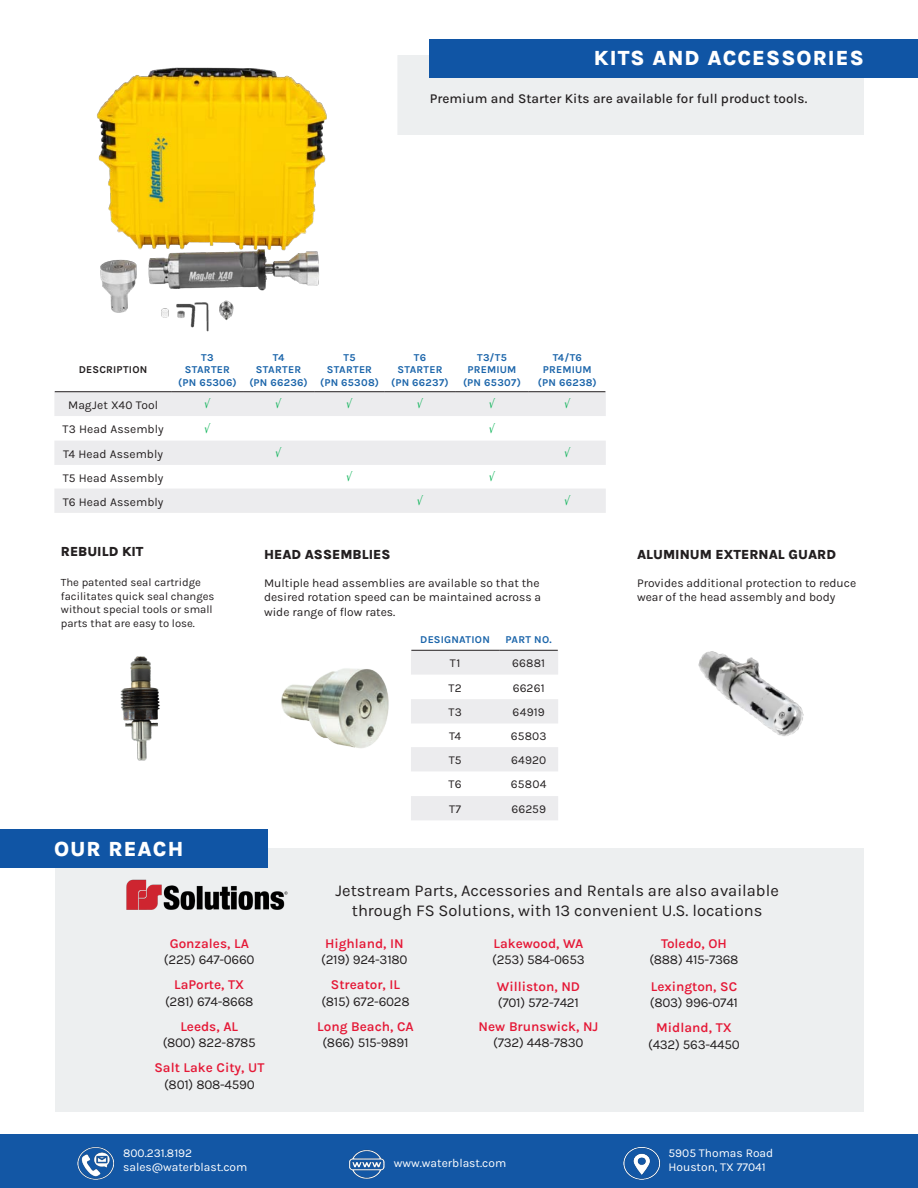
<style>
.page{position:relative;width:918px;height:1188px;background:#fff}
.page>*{position:absolute;margin:0;border:0;box-sizing:border-box;transform-origin:0 0}
.t1{font:800 21px "Karla";letter-spacing:.05em;color:#fff}
.t2{font:16.5px/19.8px "Karla";color:#231f20;text-align:center}
.t3{font:13.5px "Karla";letter-spacing:-.02em;color:#231f20}
.t4{font:600 13.5px "Karla";color:#e51836}
.t5{font:500 13.5px "Karla";color:#231f20}
.Product_Name{font:800 13.5px "Karla";color:#231f20}
.Product_Name-2{font:12px/14.4px "Karla";color:#231f20}
.chart_text{font:12px "Karla";letter-spacing:.005em;color:#231f20}
.t6{font:12px/14.4px "Karla";color:#fff}
.t7{font:italic 600 12px "Plakette TS";color:#00b050;scale:.73 1}
.Product_Name-3{font:11.25px/13.5px "Karla";color:#231f20}
.chart_headings_1{font:700 10.5px/12.6px "Karla";letter-spacing:.025em;color:#1b65aa;text-align:center}
.chart_headings_1-2{font:700 10.5px "Karla";letter-spacing:.02em;color:#231f20}
</style>
<div class="page">
<div style="left:55px;top:849px;width:809px;height:263px;background:#edeff0"></div>
<div style="left:0;top:830px;width:268px;height:38px;background:#1055a5"></div>
<img style="left:126px;top:879px;width:162px;height:31px">
<div style="left:0;top:1134px;width:918px;height:54px;background:#1357a5"></div>
<img style="left:623px;top:1146px;width:38px;height:34px">
<img style="left:77px;top:1146px;width:38px;height:34px">
<img style="left:349px;top:1149px;width:36px;height:30px">
<div style="left:397px;top:55px;width:467px;height:80px;background:#edeff0"></div>
<div style="left:430px;top:39px;width:488px;height:38px;background:#1055a5"></div>
<img style="left:97px;top:67px;width:230px;height:265px">
<svg style="left:54px;top:392px;width:552px;height:121px;fill:#ececee"></svg>
<hr style="left:55px;top:391px;width:117px;height:1px;background:#231f20">
<hr style="left:172px;top:391px;width:71px;height:1px;background:#231f20">
<hr style="left:243px;top:391px;width:71px;height:1px;background:#231f20">
<hr style="left:314px;top:391px;width:71px;height:1px;background:#231f20">
<hr style="left:385px;top:391px;width:70px;height:1px;background:#231f20">
<hr style="left:455px;top:391px;width:74px;height:1px;background:#231f20">
<hr style="left:529px;top:391px;width:76px;height:1px;background:#231f20">
<img style="left:281px;top:668px;width:108px;height:80px">
<svg style="left:411px;top:651px;width:147px;height:169px"></svg>
<hr style="left:411px;top:650px;width:88px;height:1px;background:#231f20">
<hr style="left:499px;top:650px;width:59px;height:1px;background:#231f20">
<img style="left:698px;top:651px;width:106px;height:85px">
<img style="left:120px;top:656px;width:40px;height:105px">
<p class="t1" style="left:594px;top:45px;width:271px">KITS AND ACCESSORIES</p>
<p class="t5" style="left:430px;top:90px;width:379px">Premium and Starter Kits are available for full product tools.</p>
<p class="chart_headings_1-2" style="left:79px;top:363px;width:70px">DESCRIPTION</p>
<p class="chart_headings_1" style="left:178px;top:350px;width:60px">T3<br>STARTER (PN 65306)</p>
<p class="chart_headings_1" style="left:249px;top:350px;width:60px">T4<br>STARTER (PN 66236)</p>
<p class="chart_headings_1" style="left:320px;top:350px;width:60px">T5<br>STARTER (PN 65308)</p>
<p class="chart_headings_1" style="left:391px;top:350px;width:59px">T6<br>STARTER (PN 66237)</p>
<p class="chart_headings_1" style="left:463px;top:350px;width:59px">T3/T5<br>PREMIUM (PN 65307)</p>
<p class="chart_headings_1" style="left:538px;top:350px;width:60px">T4/T6<br>PREMIUM (PN 66238)</p>
<p class="chart_text" style="left:68px;top:397px;width:91px">MagJet X40 Tool</p>
<p class="t7" style="left:205px;top:397px;width:9px">√</p>
<p class="t7" style="left:276px;top:397px;width:9px">√</p>
<p class="t7" style="left:347px;top:397px;width:9px">√</p>
<p class="t7" style="left:417px;top:397px;width:9px">√</p>
<p class="t7" style="left:489px;top:397px;width:9px">√</p>
<p class="t7" style="left:565px;top:397px;width:9px">√</p>
<p class="chart_text" style="left:63px;top:421px;width:103px">T3 Head Assembly</p>
<p class="t7" style="left:205px;top:422px;width:9px">√</p>
<p class="t7" style="left:489px;top:422px;width:9px">√</p>
<p class="chart_text" style="left:63px;top:446px;width:101px">T4 Head Assembly</p>
<p class="t7" style="left:276px;top:446px;width:9px">√</p>
<p class="t7" style="left:565px;top:446px;width:9px">√</p>
<p class="chart_text" style="left:63px;top:470px;width:102px">T5 Head Assembly</p>
<p class="t7" style="left:347px;top:470px;width:9px">√</p>
<p class="t7" style="left:489px;top:470px;width:9px">√</p>
<p class="chart_text" style="left:63px;top:494px;width:102px">T6 Head Assembly</p>
<p class="t7" style="left:417px;top:494px;width:9px">√</p>
<p class="t7" style="left:565px;top:494px;width:9px">√</p>
<p class="Product_Name" style="left:61px;top:543px;width:84px">REBUILD KIT</p>
<p class="Product_Name-3" style="left:61px;top:575px;width:155px">The patented seal cartridge facilitates quick seal changes without special tools or small parts that are easy to lose.</p>
<h1 class="t1" style="left:54px;top:835px;width:131px">OUR REACH</h1>
<p class="Product_Name" style="left:264px;top:546px;width:128px">HEAD ASSEMBLIES</p>
<p class="Product_Name-2" style="left:264px;top:575px;width:279px">Multiple head assemblies are available so that the desired rotation speed can be maintained across a wide range of flow rates.</p>
<p class="chart_headings_1" style="left:420px;top:633px;width:71px">DESIGNATION</p>
<p class="chart_headings_1" style="left:506px;top:633px;width:48px">PART NO.</p>
<p class="chart_text" style="left:450px;top:656px;width:12px">T1</p>
<p class="chart_text" style="left:512px;top:656px;width:34px">66881</p>
<p class="chart_text" style="left:449px;top:680px;width:15px">T2</p>
<p class="chart_text" style="left:513px;top:680px;width:33px">66261</p>
<p class="chart_text" style="left:448px;top:704px;width:15px">T3</p>
<p class="chart_text" style="left:513px;top:704px;width:34px">64919</p>
<p class="chart_text" style="left:449px;top:729px;width:14px">T4</p>
<p class="chart_text" style="left:511px;top:729px;width:37px">65803</p>
<p class="chart_text" style="left:449px;top:752px;width:14px">T5</p>
<p class="chart_text" style="left:511px;top:752px;width:37px">64920</p>
<p class="chart_text" style="left:449px;top:777px;width:14px">T6</p>
<p class="chart_text" style="left:511px;top:777px;width:37px">65804</p>
<p class="chart_text" style="left:449px;top:801px;width:14px">T7</p>
<p class="chart_text" style="left:511px;top:801px;width:36px">66259</p>
<p class="Product_Name" style="left:637px;top:546px;width:200px">ALUMINUM EXTERNAL GUARD</p>
<p class="Product_Name-2" style="left:637px;top:575px;width:221px">Provides additional protection to reduce wear of the head assembly and body</p>
<h2 class="t2" style="left:336px;top:881px;width:445px">Jetstream Parts, Accessories and Rentals are also available through FS Solutions, with 13 convenient U.S. locations</h2>
<p class="t4" style="left:170px;top:934px;width:81px">Gonzales, LA</p>
<p class="t3" style="left:164px;top:951px;width:92px">(225) 647-0660</p>
<p class="t4" style="left:325px;top:934px;width:80px">Highland, IN</p>
<p class="t3" style="left:321px;top:951px;width:88px">(219) 924-3180</p>
<p class="t4" style="left:494px;top:934px;width:92px">Lakewood, WA</p>
<p class="t3" style="left:492px;top:951px;width:94px">(253) 584-0653</p>
<p class="t4" style="left:661px;top:934px;width:67px">Toledo, OH</p>
<p class="t3" style="left:649px;top:951px;width:91px">(888) 415-7368</p>
<p class="t4" style="left:174px;top:976px;width:72px">LaPorte, TX</p>
<p class="t3" style="left:165px;top:992px;width:90px">(281) 674-8668</p>
<p class="t4" style="left:331px;top:976px;width:71px">Streator, IL</p>
<p class="t3" style="left:321px;top:992px;width:90px">(815) 672-6028</p>
<p class="t4" style="left:497px;top:977px;width:85px">Williston, ND</p>
<p class="t3" style="left:498px;top:994px;width:83px">(701) 572-7421</p>
<p class="t4" style="left:651px;top:977px;width:88px">Lexington, SC</p>
<p class="t3" style="left:650px;top:994px;width:90px">(803) 996-0741</p>
<p class="t4" style="left:180px;top:1018px;width:59px">Leeds, AL</p>
<p class="t3" style="left:163px;top:1034px;width:95px">(800) 822-8785</p>
<p class="t4" style="left:317px;top:1018px;width:98px">Long Beach, CA</p>
<p class="t3" style="left:322px;top:1034px;width:88px">(866) 515-9891</p>
<p class="t4" style="left:479px;top:1018px;width:121px">New Brunswick, NJ</p>
<p class="t3" style="left:493px;top:1034px;width:92px">(732) 448-7830</p>
<p class="t4" style="left:656px;top:1019px;width:77px">Midland, TX</p>
<p class="t3" style="left:648px;top:1036px;width:93px">(432) 563-4450</p>
<p class="t4" style="left:154px;top:1059px;width:112px">Salt Lake City, UT</p>
<p class="t3" style="left:164px;top:1076px;width:92px">(801) 808-4590</p>
<p class="t6" style="left:123px;top:1145px;width:126px">800.231.8192 sales@waterblast.com</p>
<p class="t6" style="left:394px;top:1155px;width:114px">www.waterblast.com</p>
<p class="t6" style="left:669px;top:1145px;width:106px">5905 Thomas Road<br>Houston, TX 77041</p>
</div>
